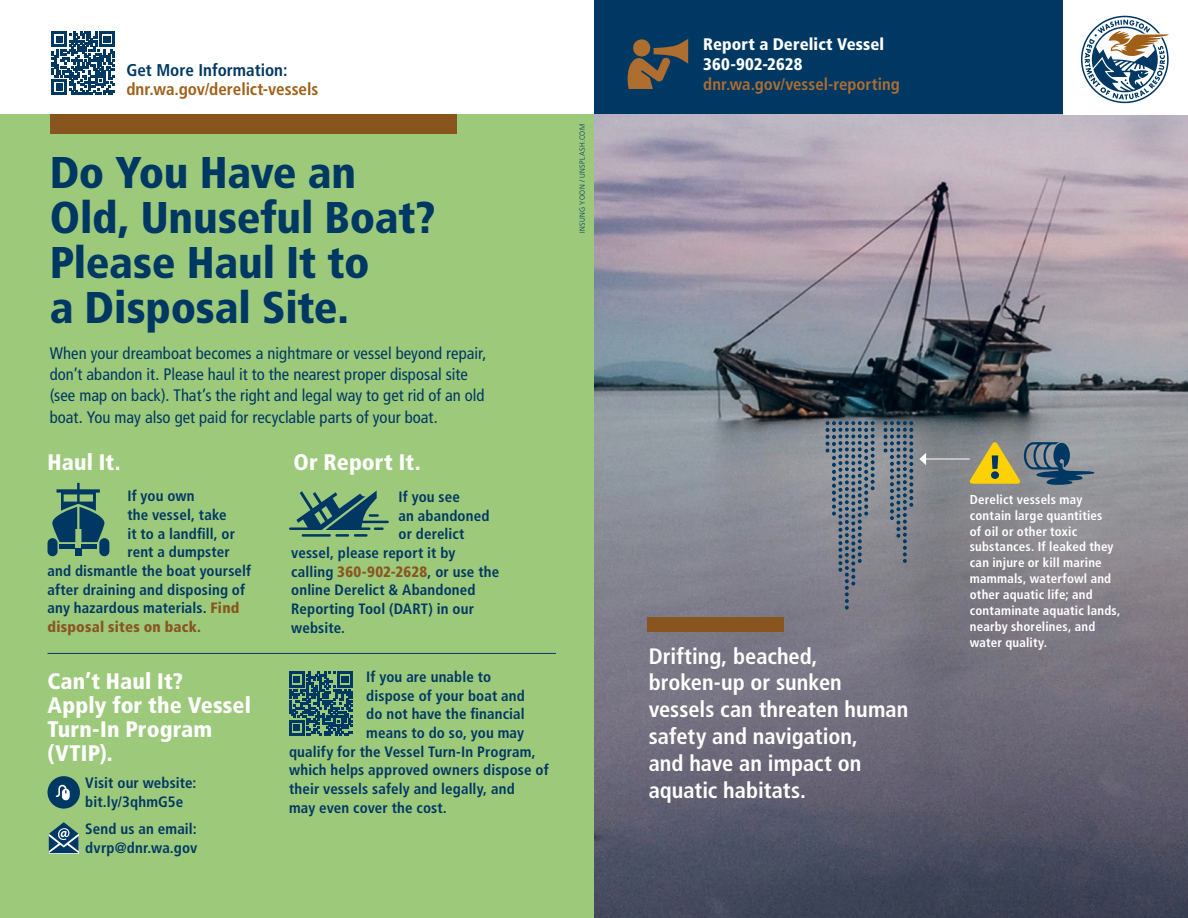
<style>
.page{position:relative;width:1188px;height:918px;background:#fff}
.page>*{position:absolute;margin:0;border:0;box-sizing:border-box;transform-origin:0 0}
.t1{font:900 condensed 44.4px/45.3px "Frutiger LT Std";letter-spacing:-.005em;color:#003864}
.t2{font:900 condensed 22.5px/24px "Frutiger LT Std";letter-spacing:.005em;color:#fff}
.t3{font:700 condensed 22.35px/26.8px "Frutiger LT Std";color:#fff}
.t4{font:700 condensed 17.1px "Frutiger LT Std";color:#a05f17}
.t5{font:700 condensed 17.1px "Frutiger LT Std";color:#003864}
.t6{font:900 condensed 16.8px/19.6px "Frutiger LT Std";letter-spacing:.005em;color:#fff}
.t7{font:700 condensed 16.8px "Frutiger LT Std";color:#ad6e30}
.Paragraph_Style_1{font:condensed 16.65px/21.5px "Frutiger LT Std";letter-spacing:.005em;color:#003864}
.t8{font:700 condensed 15px/18.8px "Frutiger LT Std";letter-spacing:.01em;color:#003864}
.t9{font:900 condensed 15px "Frutiger LT Std";letter-spacing:.015em;color:#89551e}
.t10{font:700 condensed 12.9px/15.9px "Frutiger LT Std";letter-spacing:.015em;color:#fff}
.Paragraph_Style_1-2{font:300 7.35px "Frutiger LT Std";letter-spacing:.055em;color:#003864;scale:.95 1}
.s1{font-weight:900;color:#89551e}
</style>
<div class="page">
<div style="left:0;top:114px;width:594px;height:804px;background:#9dc97b"></div>
<div style="left:594px;top:0;width:475px;height:114px;background:#003864"></div>
<div style="left:50px;top:114px;width:407px;height:20px;background:#89551e"></div>
<img style="left:594px;top:114px;width:594px;height:804px">
<svg style="left:969px;top:442px;width:130px;height:44px;background:#868b71"></svg>
<hr style="left:335px;top:534px;width:14px;height:3px;background:#003864">
<hr style="left:302px;top:534px;width:29px;height:3px;background:#003864">
<hr style="left:354px;top:534px;width:14px;height:3px;background:#003864">
<svg style="left:289px;top:491px;width:100px;height:39px"></svg>
<hr style="left:926px;top:459px;width:44px;height:1px;background:#fff">
<svg style="left:919px;top:453px;width:7px;height:12px"></svg>
<div style="left:48px;top:538px;width:10px;height:18px;background:#003864;border-radius:5px"></div>
<div style="left:99px;top:538px;width:10px;height:18px;background:#003864;border-radius:5px"></div>
<div style="left:60px;top:544px;width:15px;height:5px;background:#003864"></div>
<div style="left:81px;top:544px;width:16px;height:5px;background:#003864"></div>
<div style="left:75px;top:549px;width:6px;height:7px;background:#003864"></div>
<svg style="left:52px;top:483px;width:53px;height:59px"></svg>
<hr style="left:48px;top:653px;width:508px;height:1px;background:#003864">
<svg style="left:289px;top:672px;width:64px;height:63px"></svg>
<div style="left:647px;top:617px;width:136px;height:15px;background:#89551e"></div>
<div style="left:1064px;top:0;width:124px;height:114px;background:#fff"></div>
<svg style="left:1081px;top:16px;width:88px;height:87px"></svg>
<div style="left:48px;top:776px;width:32px;height:33px;background:#003864;border-radius:50%"></div>
<svg style="left:56px;top:785px;width:14px;height:15px"></svg>
<svg style="left:49px;top:822px;width:30px;height:31px"></svg>
<svg style="left:826px;top:421px;width:49px;height:189px;background:#747e8b"></svg>
<svg style="left:884px;top:421px;width:29px;height:142px;background:#6e7b88"></svg>
<svg style="left:52px;top:32px;width:63px;height:62px"></svg>
<svg style="left:627px;top:39px;width:61px;height:50px"></svg>
<p class="t5" style="left:126px;top:60px;width:163px">Get More Information:</p>
<p class="t4" style="left:126px;top:79px;width:194px">dnr.wa.gov/derelict-vessels</p>
<p class="t1" style="left:50px;top:149px;width:387px">Do You Have an<br>Old, Unuseful Boat?<br>Please Haul It to<br>a Disposal Site.</p>
<p class="Paragraph_Style_1" style="left:50px;top:342px;width:438px">When your dreamboat becomes a nightmare or vessel beyond repair, don’t abandon it. Please haul it to the nearest proper disposal site (see map on back). That’s the right and legal way to get rid of an old boat. You may also get paid for recyclable parts of your boat.</p>
<p class="t2" style="left:48px;top:450px;width:75px">Haul It.</p>
<p class="t2" style="left:293px;top:450px;width:129px">Or Report It.</p>
<p class="t8" style="left:127px;top:487px;width:69px">If you own</p>
<p class="t8" style="left:127px;top:505px;width:101px">the vessel, take</p>
<p class="t8" style="left:127px;top:524px;width:109px">it to a landfill, or</p>
<p class="t8" style="left:127px;top:543px;width:104px">rent a dumpster</p>
<p class="t8" style="left:48px;top:561px;width:205px">and dismantle the boat yourself</p>
<p class="t8" style="left:48px;top:580px;width:199px">after draining and disposing of</p>
<p class="t8" style="left:48px;top:599px;width:194px">any hazardous materials. <span class="s1">Find</span></p>
<p class="t9" style="left:48px;top:618px;width:155px">disposal sites on back.</p>
<p class="t2" style="left:48px;top:669px;width:205px">Can’t Haul It?<br>Apply for the Vessel<br>Turn-In Program (VTIP).</p>
<p class="t8" style="left:85px;top:773px;width:113px">Visit our website: bit.ly/3qhmG5e</p>
<p class="t8" style="left:85px;top:820px;width:113px">Send us an email: dvrp@dnr.wa.gov</p>
<p class="t8" style="left:399px;top:487px;width:63px">If you see</p>
<p class="t8" style="left:399px;top:506px;width:92px">an abandoned</p>
<p class="t8" style="left:399px;top:525px;width:68px">or derelict</p>
<p class="t8" style="left:291px;top:543px;width:166px">vessel, please report it by</p>
<p class="t8" style="left:291px;top:562px;width:210px">calling <span class="s1">360-902-2628</span>, or use the</p>
<p class="t8" style="left:291px;top:581px;width:186px">online Derelict &amp; Abandoned</p>
<p class="t8" style="left:291px;top:599px;width:184px">Reporting Tool (DART) in our</p>
<p class="t8" style="left:291px;top:618px;width:55px">website.</p>
<p class="t8" style="left:366px;top:667px;width:126px">If you are unable to</p>
<p class="t8" style="left:366px;top:686px;width:160px">dispose of your boat and</p>
<p class="t8" style="left:366px;top:705px;width:160px">do not have the financial</p>
<p class="t8" style="left:366px;top:723px;width:159px">means to do so, you may</p>
<p class="t8" style="left:289px;top:742px;width:248px">qualify for the Vessel Turn-In Program,</p>
<p class="t8" style="left:289px;top:761px;width:261px">which helps approved owners dispose of</p>
<p class="t8" style="left:289px;top:780px;width:227px">their vessels safely and legally, and</p>
<p class="t8" style="left:289px;top:798px;width:159px">may even cover the cost.</p>
<p class="Paragraph_Style_1-2" style="left:578px;top:233px;width:117px;rotate:-90deg">INSUNG YOON / UNSPLASH.COM</p>
<p class="t6" style="left:703px;top:35px;width:182px">Report a Derelict Vessel<br>360-902-2628</p>
<p class="t7" style="left:703px;top:74px;width:198px">dnr.wa.gov/vessel-reporting</p>
<p class="t3" style="left:649px;top:643px;width:261px">Drifting, beached, broken-up or sunken vessels can threaten human safety and navigation,<br>and have an impact on aquatic habitats.</p>
<p class="t10" style="left:970px;top:491px;width:152px">Derelict vessels may contain large quantities<br>of oil or other toxic substances. If leaked they can injure or kill marine mammals, waterfowl and other aquatic life; and contaminate aquatic lands, nearby shorelines, and water quality.</p>
</div>
